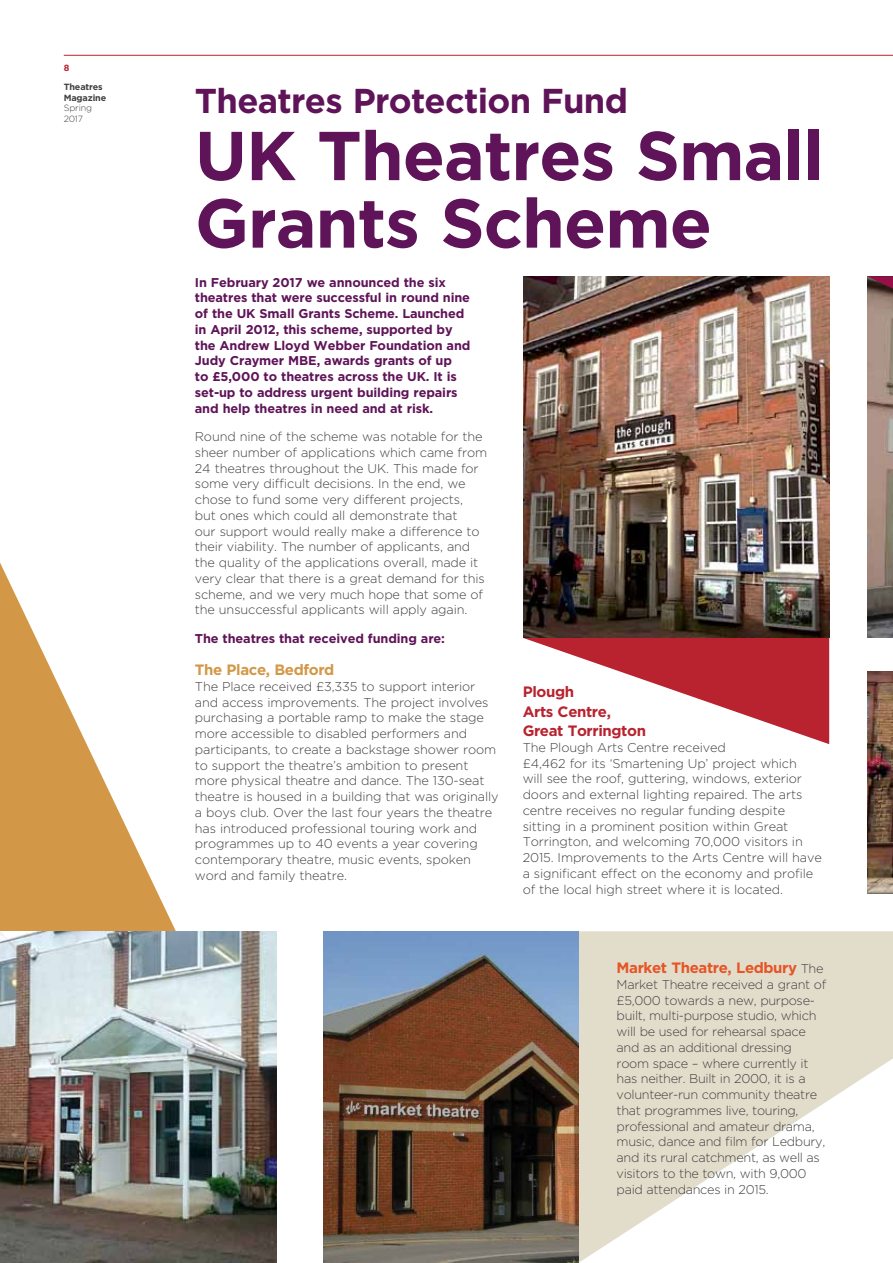
<style>
.page{position:relative;width:893px;height:1263px;background:#fff}
.page>*{position:absolute;margin:0;border:0;box-sizing:border-box;transform-origin:0 0}
.t1{font:700 69px/67.5px "Gotham";letter-spacing:-.015em;color:#5f1358}
.t2{font:700 34.5px "Gotham";letter-spacing:-.02em;color:#5f1358}
.t3{font:700 15px/19.5px "Gotham";letter-spacing:-.025em;color:#b8232f}
.t4{font:700 15px "Gotham";letter-spacing:-.025em;color:#e65526}
.t5{font:700 15px "Gotham";letter-spacing:-.025em;color:#d29847}
.t6{font:300 12.75px/15.8px "Gotham";letter-spacing:-.01em;color:#414042}
.t7{font:700 12.75px/15.8px "Gotham";letter-spacing:-.01em;color:#5f1358}
.t8{font:300 9px/10.5px "Gotham";letter-spacing:-.015em;color:#414042}
.t9{font:700 9px/19px "Gotham";letter-spacing:-.015em;color:#414042}
.s1{color:#b8232f}
.s2{font-weight:700}
.s3{font-weight:300;font-size:12.75px;color:#414042}
</style>
<div class="page">
<svg style="left:578px;top:931px;width:315px;height:332px;fill:#e2ddcb"></svg>
<svg style="left:0;top:563px;width:176px;height:368px;fill:#d29847"></svg>
<hr style="left:64px;top:55px;width:829px;height:1px;background:#b8232f">
<img style="left:0;top:931px;width:276px;height:332px">
<img style="left:323px;top:931px;width:255px;height:332px">
<img style="left:867px;top:289px;width:26px;height:349px">
<img style="left:867px;top:672px;width:26px;height:221px">
<svg style="left:523px;top:638px;width:306px;height:106px"></svg>
<svg style="left:867px;top:276px;width:26px;height:13px"></svg>
<img style="left:523px;top:276px;width:306px;height:362px">
<p class="t9" style="left:64px;top:58px;width:40px"><span class="s1">8<br></span>Theatres</p>
<p class="t8" style="left:64px;top:92px;width:44px"><span class="s2">Magazine<br></span>Spring<br>2017</p>
<p class="t2" style="left:195px;top:78px;width:435px">Theatres Protection Fund</p>
<p class="t1" style="left:195px;top:122px;width:631px">UK Theatres Small<br>Grants Scheme</p>
<p class="t7" style="left:195px;top:274px;width:277px">In February 2017 we announced the six theatres that were successful in round nine of the UK Small Grants Scheme. Launched in April 2012, this scheme, supported by the Andrew Lloyd Webber Foundation and Judy Craymer MBE, awards grants of up<br>to £5,000 to theatres across the UK. It is set-up to address urgent building repairs and help theatres in need and at risk.</p>
<p class="t6" style="left:195px;top:428px;width:294px">Round nine of the scheme was notable for the sheer number of applications which came from 24 theatres throughout the UK. This made for some very difficult decisions. In the end, we chose to fund some very different projects, but ones which could all demonstrate that<br>our support would really make a difference to their viability. The number of applicants, and the quality of the applications overall, made it very clear that there is a great demand for this scheme, and we very much hope that some of the unsuccessful applicants will apply again.</p>
<p class="t7" style="left:195px;top:630px;width:252px">The theatres that received funding are:</p>
<p class="t5" style="left:195px;top:660px;width:141px">The Place, Bedford</p>
<p class="t6" style="left:195px;top:678px;width:305px">The Place received £3,335 to support interior and access improvements. The project involves purchasing a portable ramp to make the stage more accessible to disabled performers and participants, to create a backstage shower room to support the theatre’s ambition to present more physical theatre and dance. The 130-seat theatre is housed in a building that was originally a boys club. Over the last four years the theatre has introduced professional touring work and programmes up to 40 events a year covering contemporary theatre, music events, spoken word and family theatre.</p>
<p class="t3" style="left:523px;top:682px;width:125px">Plough<br>Arts Centre,<br>Great Torrington</p>
<p class="t6" style="left:523px;top:739px;width:301px">The Plough Arts Centre received<br>£4,462 for its ‘Smartening Up’ project which<br>will see the roof, guttering, windows, exterior doors and external lighting repaired. The arts centre receives no regular funding despite sitting in a prominent position within Great Torrington, and welcoming 70,000 visitors in 2015. Improvements to the Arts Centre will have a significant effect on the economy and profile of the local high street where it is located.</p>
<p class="t4" style="left:617px;top:958px;width:208px">Market Theatre, Ledbury <span class="s3">The</span></p>
<p class="t6" style="left:617px;top:976px;width:211px">Market Theatre received a grant of £5,000 towards a new, purpose&shy;built, multi-purpose studio, which will be used for rehearsal space and as an additional dressing room space – where currently it has neither. Built in 2000, it is a volunteer-run community theatre that programmes live, touring, professional and amateur drama, music, dance and film for Ledbury, and its rural catchment, as well as visitors to the town, with 9,000 paid attendances in 2015.</p>
</div>
